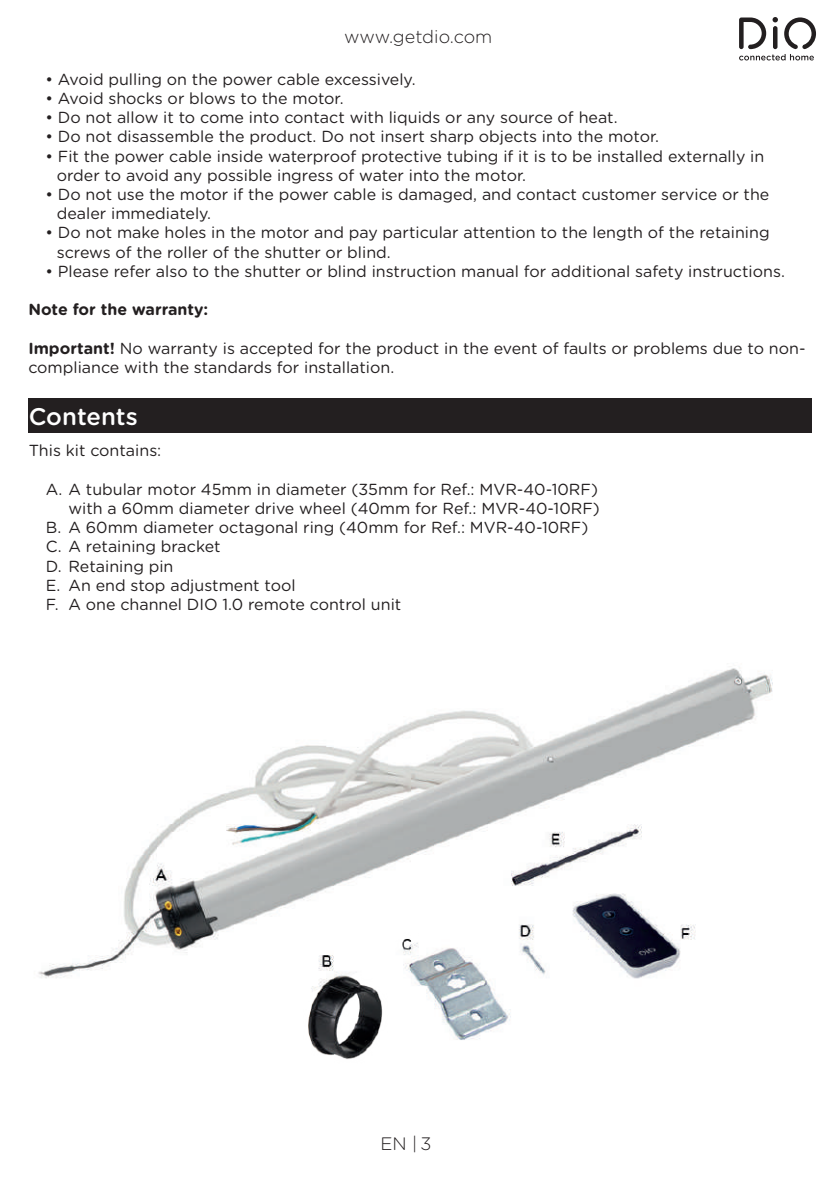
<style>
.page{position:relative;width:840px;height:1191px;background:#fff}
.page>*{position:absolute;margin:0;border:0;box-sizing:border-box;transform-origin:0 0}
.t1{font:500 24px "Gotham Rounded";color:#fff}
.t2{font:300 18px "Gotham Rounded";color:#231f20}
.t3{font:16px/19.2px "Gotham Rounded";color:#231f20}
.t4{font:700 16px "Gotham Rounded";color:#231f20}
.s1{font-weight:700}
</style>
<div class="page">
<svg style="left:739px;top:17px;width:76px;height:43px"></svg>
<div style="left:29px;top:398px;width:782px;height:34px;background:#231f20"></div>
<img style="left:38px;top:668px;width:735px;height:391px">
<p class="t2" style="left:344px;top:24px;width:150px">www.getdio.com</p>
<p class="t3" style="left:45px;top:69px;width:371px">• Avoid pulling on the power cable excessively.</p>
<p class="t3" style="left:45px;top:88px;width:299px">• Avoid shocks or blows to the motor.</p>
<p class="t3" style="left:45px;top:107px;width:573px">• Do not allow it to come into contact with liquids or any source of heat.</p>
<p class="t3" style="left:45px;top:126px;width:615px">• Do not disassemble the product. Do not insert sharp objects into the motor.</p>
<p class="t3" style="left:57px;top:146px;width:708px;text-indent:-11px">• Fit the power cable inside waterproof protective tubing if it is to be installed externally in order to avoid any possible ingress of water into the motor.</p>
<p class="t3" style="left:57px;top:184px;width:713px;text-indent:-11px">• Do not use the motor if the power cable is damaged, and contact customer service or the dealer immediately.</p>
<p class="t3" style="left:57px;top:222px;width:714px;text-indent:-11px">• Do not make holes in the motor and pay particular attention to the length of the retaining screws of the roller of the shutter or blind.</p>
<p class="t3" style="left:45px;top:261px;width:740px">• Please refer also to the shutter or blind instruction manual for additional safety instructions.</p>
<p class="t4" style="left:28px;top:298px;width:181px">Note for the warranty:</p>
<p class="t3" style="left:28px;top:338px;width:778px"><span class="s1">Important!</span> No warranty is accepted for the product in the event of faults or problems due to non&shy;compliance with the standards for installation.</p>
<h1 class="t1" style="left:29px;top:399px;width:110px">Contents</h1>
<p class="t3" style="left:29px;top:440px;width:134px">This kit contains:</p>
<p class="t3" style="left:46px;top:479px;width:553px">A. A tubular motor 45mm in diameter (35mm for Ref.: MVR-40-10RF)</p>
<p class="t3" style="left:68px;top:498px;width:532px">with a 60mm diameter drive wheel (40mm for Ref.: MVR-40-10RF)</p>
<p class="t3" style="left:68px;top:517px;width:521px">A 60mm diameter octagonal ring (40mm for Ref.: MVR-40-10RF)</p>
<p class="t3" style="left:46px;top:536px;width:176px">C. A retaining bracket</p>
<p class="t3" style="left:46px;top:555px;width:129px">D. Retaining pin</p>
<p class="t3" style="left:68px;top:575px;width:228px">An end stop adjustment tool</p>
<p class="t3" style="left:68px;top:594px;width:334px">A one channel DIO 1.0 remote control unit</p>
<p class="t3" style="left:46px;top:517px;width:17px">B.</p>
<p class="t3" style="left:46px;top:575px;width:16px">E.<br>F.</p>
<p class="t2" style="left:380px;top:1131px;width:52px">EN |3</p>
</div>
